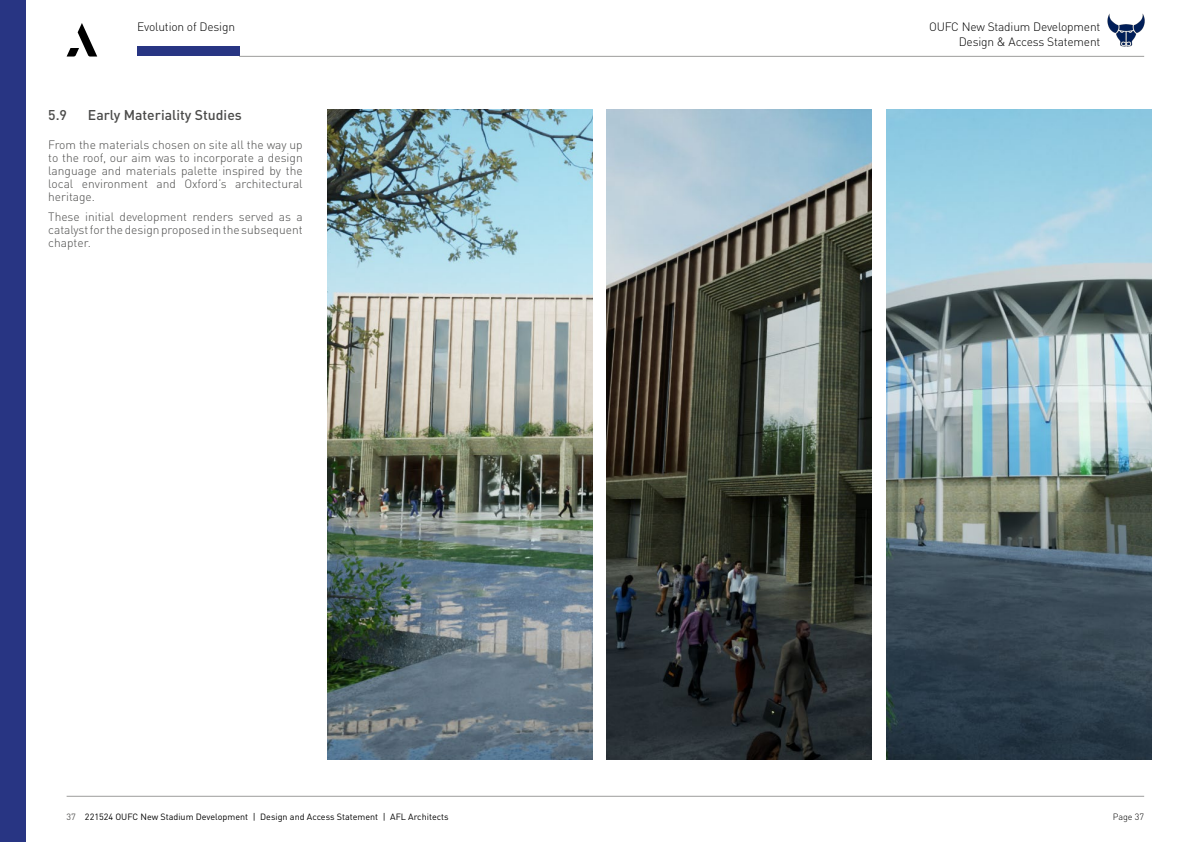
<style>
.page{position:relative;width:1191px;height:842px;background:#fff}
.page>*{position:absolute;margin:0;border:0;box-sizing:border-box;transform-origin:0 0}
.t1{font:500 14px "DINOT";color:#4a4a49}
.t2{font:300 12px/13px "DINOT";color:#4a4a49;text-align:justify}
.t3{font:300 12px/14.4px "DIN Pro";letter-spacing:-.015em;color:#000;text-align:right}
.t4{font:9px "DINOT";color:#000}
.t5{font:300 9px "DINOT";color:#000}
.s1{color:#575756}
</style>
<div class="page">
<div style="left:0;top:0;width:26px;height:842px;background:#283583"></div>
<hr style="left:67px;top:796px;width:1077px;height:1px;background:#9d9d9c">
<div style="left:137px;top:46px;width:102px;height:10px;background:#283583"></div>
<svg style="left:67px;top:23px;width:30px;height:34px"></svg>
<hr style="left:239px;top:56px;width:905px;height:1px;background:#9d9d9c">
<img style="left:1107px;top:14px;width:37px;height:33px">
<img style="left:327px;top:109px;width:265px;height:651px">
<img style="left:607px;top:109px;width:265px;height:651px">
<img style="left:886px;top:109px;width:265px;height:651px">
<p class="t3" style="left:137px;top:18px;width:99px">Evolution of Design</p>
<p class="t3" style="left:929px;top:19px;width:173px">OUFC New Stadium Development<br>Design &amp; Access Statement</p>
<p class="t1" style="left:48px;top:106px;width:20px">5.9</p>
<p class="t1" style="left:88px;top:106px;width:155px">Early Materiality Studies</p>
<p class="t2" style="left:48px;top:138px;width:256px">From the materials chosen on site all the way up to the roof, our aim was to incorporate a design language and materials palette inspired by the local environment and Oxford’s architectural heritage.</p>
<p class="t2" style="left:48px;top:210px;width:256px">These initial development renders served as a catalyst for the design proposed in the subsequent chapter.</p>
<p class="t4" style="left:67px;top:811px;width:383px"><span class="s1">37</span> 221524 OUFC New Stadium Development | Design and Access Statement | AFL Architects</p>
<p class="t5" style="left:1112px;top:811px;width:33px">Page 37</p>
</div>
